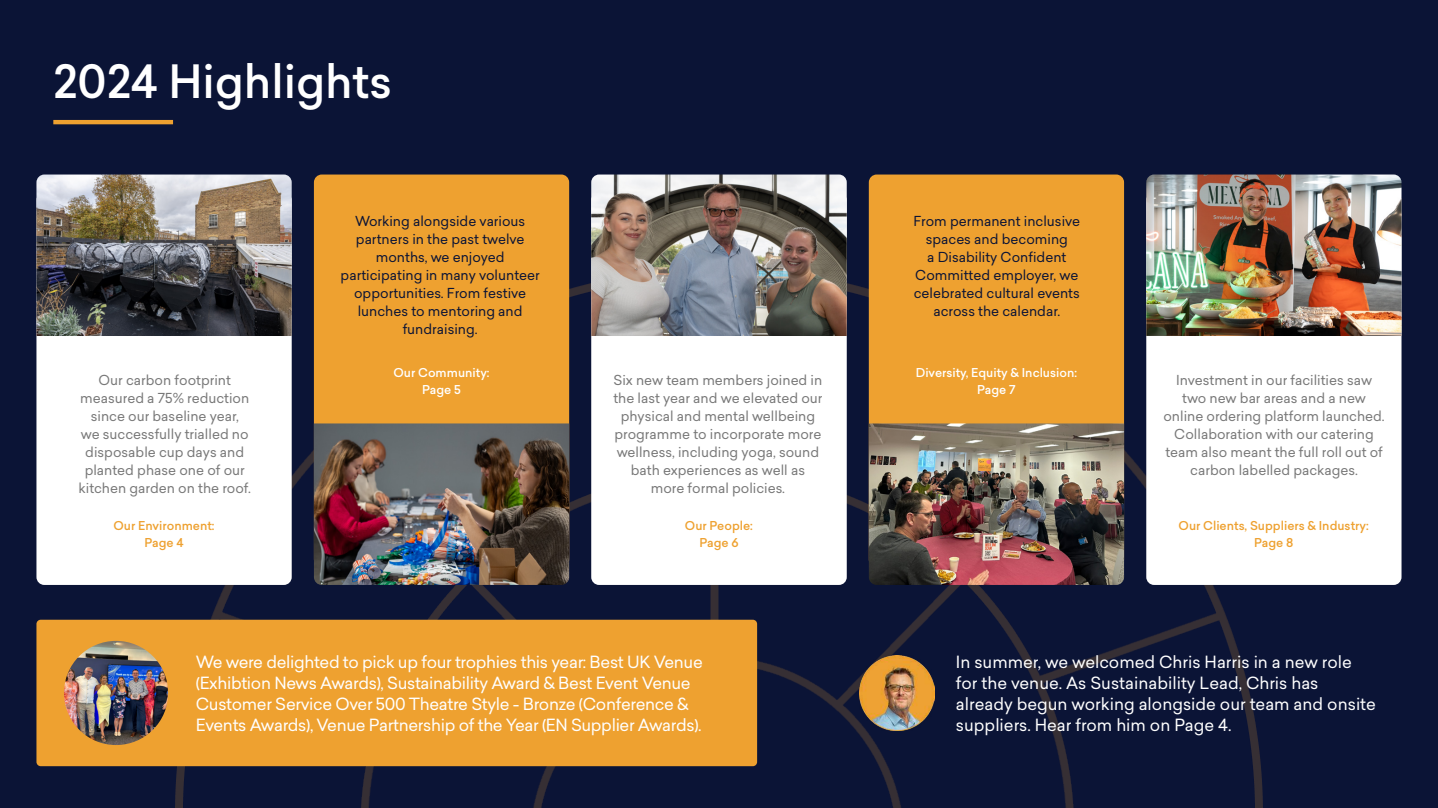
<style>
.page{position:relative;width:1438px;height:808px;background:#fff}
.page>*{position:absolute;margin:0;border:0;box-sizing:border-box;transform-origin:0 0}
.t1{font:500 45px "Sailec";color:#fff}
.t2{font:16.5px/21px "Sailec";letter-spacing:-.02em;color:#fff}
.t3{font:16.5px/21px "Sailec";color:#fff}
.t4{font:13.5px/18px "Sailec";color:#787878;text-align:center}
.t5{font:13.5px/18px "Sailec";color:#0b1436;text-align:center}
.t6{font:500 12px/16.5px "Sailec";color:#eea130;text-align:center}
.t7{font:500 12px/16.5px "Sailec";color:#fff;text-align:center}
</style>
<div class="page">
<div style="left:0;top:0;width:1437px;height:808px;background:#0b1436"></div>
<img style="left:176px;top:268px;width:1086px;height:540px">
<div style="left:36px;top:192px;width:256px;height:393px;background:#fff;border-radius:8px"></div>
<div style="left:591px;top:192px;width:255px;height:393px;background:#fff;border-radius:8px"></div>
<div style="left:314px;top:175px;width:255px;height:392px;background:#eea130;border-radius:8px"></div>
<div style="left:869px;top:175px;width:255px;height:392px;background:#eea130;border-radius:8px"></div>
<div style="left:1146px;top:192px;width:255px;height:393px;background:#fff;border-radius:8px"></div>
<img style="left:36px;top:175px;width:256px;height:161px">
<img style="left:591px;top:175px;width:255px;height:161px">
<img style="left:1146px;top:175px;width:255px;height:161px">
<img style="left:314px;top:423px;width:255px;height:162px">
<img style="left:869px;top:423px;width:255px;height:162px">
<img style="left:859px;top:655px;width:75px;height:75px">
<hr style="left:53px;top:120px;width:120px;height:4px;background:#eea130">
<div style="left:36px;top:620px;width:721px;height:146px;background:#eea130;border-radius:4px"></div>
<img style="left:64px;top:641px;width:104px;height:104px;border-radius:52px">
<h1 class="t1" style="left:53px;top:63px;width:340px">2024 Highlights</h1>
<p class="t4" style="left:79px;top:373px;width:174px">Our carbon footprint measured a 75% reduction since our baseline year,<br>we successfully trialled no disposable cup days and planted phase one of our kitchen garden on the roof.</p>
<p class="t6" style="left:113px;top:519px;width:103px">Our Environment:<br>Page 4</p>
<p class="t5" style="left:340px;top:213px;width:201px">Working alongside various partners in the past twelve months, we enjoyed participating in many volunteer opportunities. From festive lunches to mentoring and fundraising.</p>
<p class="t7" style="left:393px;top:366px;width:98px">Our Community:<br>Page 5</p>
<p class="t4" style="left:613px;top:373px;width:210px">Six new team members joined in the last year and we elevated our physical and mental wellbeing programme to incorporate more wellness, including yoga, sound bath experiences as well as more formal policies.</p>
<p class="t6" style="left:685px;top:519px;width:70px">Our People:<br>Page 6</p>
<p class="t2" style="left:196px;top:653px;width:508px">We were delighted to pick up four trophies this year: Best UK Venue (Exhibtion News Awards), Sustainability Award &amp; Best Event Venue Customer Service Over 500 Theatre Style - Bronze (Conference &amp; Events Awards), Venue Partnership of the Year (EN Supplier Awards).</p>
<p class="t5" style="left:913px;top:213px;width:168px">From permanent inclusive spaces and becoming<br>a Disability Confident<br>Committed employer, we celebrated cultural events across the calendar.</p>
<p class="t7" style="left:915px;top:366px;width:163px">Diversity, Equity &amp; Inclusion:<br>Page 7</p>
<p class="t4" style="left:1163px;top:373px;width:223px">Investment in our facilities saw two new bar areas and a new online ordering platform launched.<br>Collaboration with our catering team also meant the full roll out of carbon labelled packages.</p>
<p class="t6" style="left:1178px;top:519px;width:192px">Our Clients, Suppliers &amp; Industry:<br>Page 8</p>
<p class="t3" style="left:956px;top:653px;width:421px">In summer, we welcomed Chris Harris in a new role for the venue. As Sustainability Lead, Chris has already begun working alongside our team and onsite suppliers. Hear from him on Page 4.</p>
</div>
